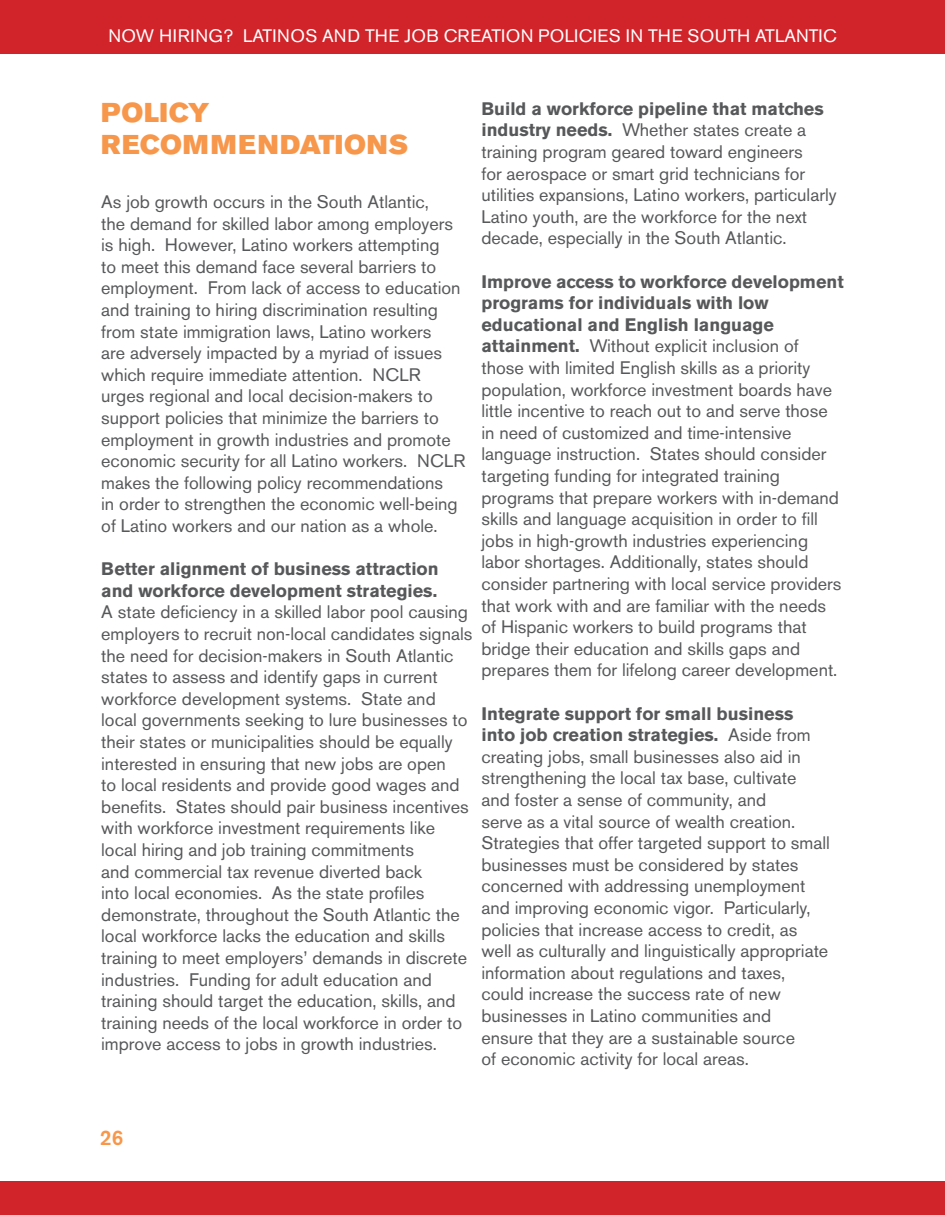
<style>
.page{position:relative;width:945px;height:1215px;background:#fff}
.page>*{position:absolute;margin:0;border:0;box-sizing:border-box;transform-origin:0 0}
.t1{font:27px/32.4px "Akzidenz Grotesk BE Super";letter-spacing:.03em;color:#f7974c}
.t2{font:500 21px "Akzidenz Grotesk BE";color:#f7974c}
.t3{font:18px/21.6px "Akzidenz Grotesk BE";color:#57585a}
.t4{font:700 18px/21.6px "Akzidenz Grotesk BE";color:#57585a}
.t5{font:18px "Akzidenz Grotesk BE";letter-spacing:.02em;color:#fff}
.s1{font-weight:700}
</style>
<div class="page">
<div style="left:932px;top:1px;width:13px;height:53px;background:#d1232a"></div>
<div style="left:932px;top:1181px;width:13px;height:34px;background:#d1232a"></div>
<div style="left:1px;top:1px;width:931px;height:53px;background:#d1232a"></div>
<div style="left:0;top:1181px;width:932px;height:34px;background:#d1232a"></div>
<p class="t5" style="left:108px;top:25px;width:729px">Now Hiring? Latin os an d th e Job Creation Policies in th e South Atlantic</p>
<h1 class="t1" style="left:101px;top:96px;width:309px">POLICY<br>RECOMMENDATIONS</h1>
<p class="t3" style="left:101px;top:191px;width:366px">As job growth occurs in the South Atlantic,<br>the demand for skilled labor among employers is high. However, Latino workers attempting<br>to meet this demand face several barriers to employment. From lack of access to education and training to hiring discrimination resulting from state immigration laws, Latino workers<br>are adversely impacted by a myriad of issues which require immediate attention. NCLR urges regional and local decision-makers to support policies that minimize the barriers to employment in growth industries and promote economic security for all Latino workers. NCLR makes the following policy recommendations<br>in order to strengthen the economic well-being of Latino workers and our nation as a whole.</p>
<p class="t4" style="left:101px;top:558px;width:339px">Better alignment of business attraction and workforce development strategies.</p>
<p class="t3" style="left:101px;top:601px;width:373px">A state deficiency in a skilled labor pool causing employers to recruit non-local candidates signals the need for decision-makers in South Atlantic states to assess and identify gaps in current workforce development systems. State and local governments seeking to lure businesses to their states or municipalities should be equally interested in ensuring that new jobs are open<br>to local residents and provide good wages and benefits. States should pair business incentives with workforce investment requirements like local hiring and job training commitments<br>and commercial tax revenue diverted back<br>into local economies. As the state profiles demonstrate, throughout the South Atlantic the local workforce lacks the education and skills training to meet employers’ demands in discrete industries. Funding for adult education and training should target the education, skills, and training needs of the local workforce in order to improve access to jobs in growth industries.</p>
<p class="t3" style="left:482px;top:98px;width:357px"><span class="s1">Build a workforce pipeline that matches industry needs.</span> Whether states create a training program geared toward engineers<br>for aerospace or smart grid technicians for utilities expansions, Latino workers, particularly Latino youth, are the workforce for the next decade, especially in the South Atlantic.</p>
<p class="t3" style="left:482px;top:271px;width:364px"><span class="s1">Improve access to workforce development programs for individuals with low educational and English language attainment.</span> Without explicit inclusion of those with limited English skills as a priority population, workforce investment boards have little incentive to reach out to and serve those in need of customized and time-intensive language instruction. States should consider targeting funding for integrated training programs that prepare workers with in-demand skills and language acquisition in order to fill jobs in high-growth industries experiencing labor shortages. Additionally, states should consider partnering with local service providers that work with and are familiar with the needs of Hispanic workers to build programs that bridge their education and skills gaps and prepares them for lifelong career development.</p>
<p class="t3" style="left:482px;top:703px;width:350px"><span class="s1">Integrate support for small business into job creation strategies.</span> Aside from creating jobs, small businesses also aid in strengthening the local tax base, cultivate<br>and foster a sense of community, and<br>serve as a vital source of wealth creation.<br>Strategies that offer targeted support to small businesses must be considered by states concerned with addressing unemployment and improving economic vigor. Particularly, policies that increase access to credit, as well as culturally and linguistically appropriate information about regulations and taxes, could increase the success rate of new businesses in Latino communities and<br>ensure that they are a sustainable source<br>of economic activity for local areas.</p>
<p class="t2" style="left:100px;top:1125px;width:25px">26</p>
</div>
